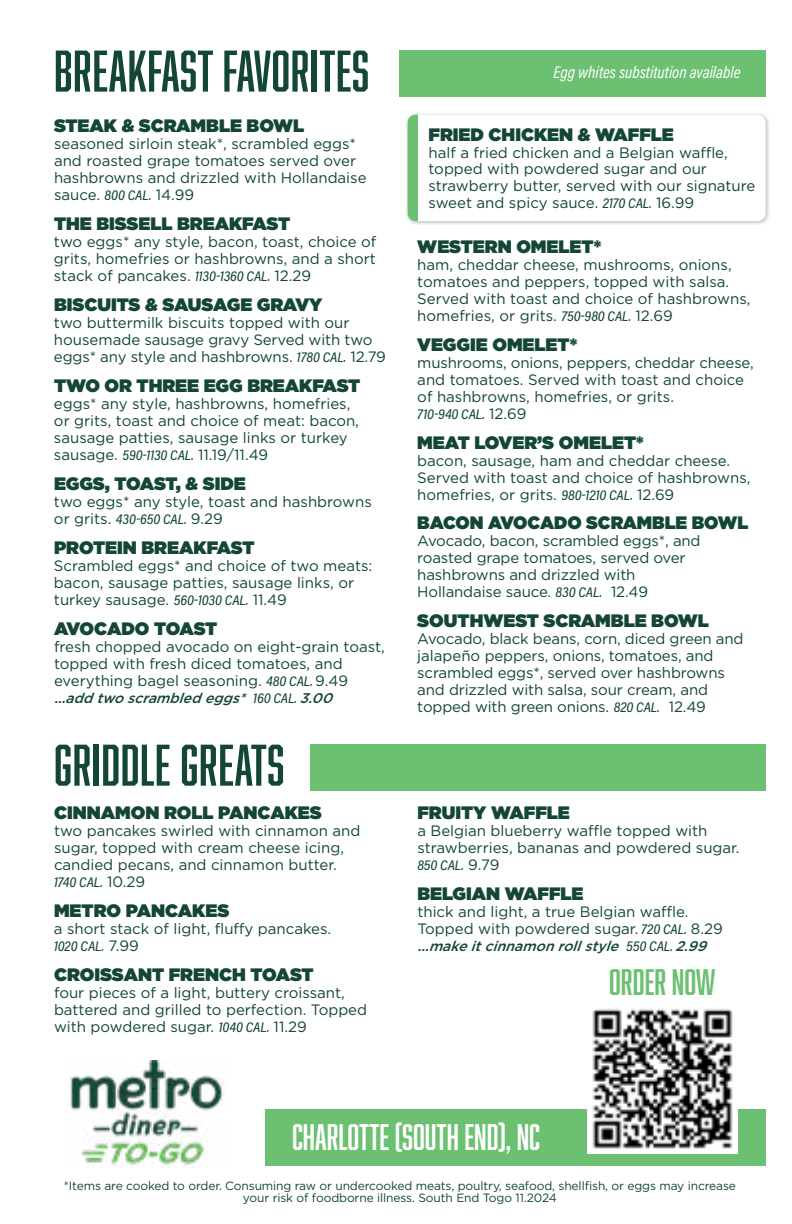
<style>
.page{position:relative;width:792px;height:1224px;background:#fff}
.page>*{position:absolute;margin:0;border:0;box-sizing:border-box;transform-origin:0 0}
.t1{font:54px "Abolition";letter-spacing:.01em;color:#134633}
.t2{font:34px "Abolition";color:#fff}
.t3{font:34px "Abolition";color:#6cc071}
.t4{font:900 18px "Gotham";color:#134633}
.t5{font:900 18px "Gotham";letter-spacing:-.02em;color:#134633}
.t6{font:17px "Acumin Variable Concept";color:#fff}
.t7{font:15px/17px "Gotham";color:#134633}
.t8{font:italic 500 14px "Gotham";color:#134633}
.t9{font:14px "Acumin Variable Concept";letter-spacing:-.005em;color:#134633}
.t10{font:12px/12px "Gotham";letter-spacing:-.01em;color:#134633;text-align:center}
.s1{font-family:"Acumin Variable Concept";font-size:14px}
.s2{font-family:"Acumin Variable Concept";font-weight:400;font-style:normal}
.s3{font-family:"Gotham";font-size:15px}
</style>
<div class="page">
<div style="left:406px;top:113px;width:364px;height:112px;background:#000;opacity:.25"></div>
<div style="left:408px;top:115px;width:358px;height:106px;background:#fff;border-radius:8px"></div>
<div style="left:408px;top:115px;width:10px;height:106px;background:#6cc071"></div>
<img style="left:66px;top:1061px;width:158px;height:104px">
<div style="left:399px;top:50px;width:367px;height:47px;background:#6cc071"></div>
<div style="left:310px;top:744px;width:456px;height:47px;background:#6cc071"></div>
<div style="left:265px;top:1110px;width:501px;height:56px;background:#6cc071"></div>
<img style="left:587px;top:1009px;width:150px;height:144px">
<h1 class="t1" style="left:54px;top:40px;width:317px">BREAKFAST FAVORITES</h1>
<p class="t4" style="left:54px;top:113px;width:252px">STEAK &amp; SCRAMBLE BOWL</p>
<p class="t7" style="left:54px;top:135px;width:314px">seasoned sirloin steak*, scrambled eggs* and roasted grape tomatoes served over hashbrowns and drizzled with Hollandaise sauce. <span class="s1">800 CAL.</span> 14.99</p>
<p class="t4" style="left:54px;top:211px;width:238px">THE BISSELL BREAKFAST</p>
<p class="t7" style="left:54px;top:233px;width:324px;text-align:justify">two eggs* any style, bacon, toast, choice of grits, homefries or hashbrowns, and a short stack of pancakes. <span class="s1">1130-1360 CAL.</span> 12.29</p>
<p class="t4" style="left:54px;top:292px;width:270px">BISCUITS &amp; SAUSAGE GRAVY</p>
<p class="t7" style="left:54px;top:314px;width:334px">two buttermilk biscuits topped with our housemade sausage gravy Served with two eggs* any style and hashbrowns. <span class="s1">1780 CAL.</span> 12.79</p>
<p class="t4" style="left:54px;top:373px;width:308px">TWO OR THREE EGG BREAKFAST</p>
<p class="t7" style="left:54px;top:395px;width:307px">eggs* any style, hashbrowns, homefries, or grits, toast and choice of meat: bacon, sausage patties, sausage links or turkey sausage. <span class="s1">590-1130 CAL.</span> 11.19/11.49</p>
<p class="t4" style="left:54px;top:471px;width:193px">EGGS, TOAST, &amp; SIDE</p>
<p class="t7" style="left:54px;top:493px;width:319px">two eggs* any style, toast and hashbrowns or grits. <span class="s1">430-650 CAL.</span> 9.29</p>
<p class="t4" style="left:54px;top:535px;width:202px">PROTEIN BREAKFAST</p>
<p class="t7" style="left:54px;top:557px;width:320px">Scrambled eggs* and choice of two meats: bacon, sausage patties, sausage links, or turkey sausage. <span class="s1">560-1030 CAL.</span> 11.49</p>
<p class="t5" style="left:54px;top:616px;width:165px">AVOCADO TOAST</p>
<p class="t7" style="left:54px;top:638px;width:332px">fresh chopped avocado on eight-grain toast, topped with fresh diced tomatoes, and everything bagel seasoning. <span class="s1">480 CAL.</span> 9.49</p>
<p class="t8" style="left:54px;top:689px;width:286px">...addtwoscrambledeggs* <span class="s2">1 6 0 C A L .</span> 3.00</p>
<h1 class="t1" style="left:54px;top:734px;width:232px">GRIDDLE GREATS</h1>
<p class="t4" style="left:54px;top:800px;width:269px">CINNAMON ROLL PANCAKES</p>
<p class="t7" style="left:54px;top:822px;width:308px">two pancakes swirled with cinnamon and sugar, topped with cream cheese icing, candied pecans, and cinnamon butter.</p>
<p class="t9" style="left:54px;top:872px;width:93px">1740 CAL. <span class="s3">10.29</span></p>
<p class="t4" style="left:54px;top:897px;width:177px">METRO PANCAKES</p>
<p class="t7" style="left:54px;top:920px;width:279px">a short stack of light, fluffy pancakes.</p>
<p class="t9" style="left:54px;top:936px;width:86px">1020 CAL. <span class="s3">7.99</span></p>
<p class="t4" style="left:54px;top:961px;width:261px">CROISSANT FRENCH TOAST</p>
<p class="t7" style="left:54px;top:984px;width:315px">four pieces of a light, buttery croissant, battered and grilled to perfection. Topped with powdered sugar. <span class="s1">1040 CAL.</span> 11.29</p>
<p class="t6" style="left:554px;top:60px;width:189px">Egg whites substitution available</p>
<p class="t4" style="left:428px;top:122px;width:247px">FRIED CHICKEN &amp; WAFFLE</p>
<p class="t7" style="left:428px;top:144px;width:329px">half a fried chicken and a Belgian waffle, topped with powdered sugar and our strawberry butter, served with our signature sweet and spicy sauce. <span class="s1">2170 CAL.</span> 16.99</p>
<p class="t4" style="left:417px;top:233px;width:185px">WESTERN OMELET*</p>
<p class="t7" style="left:417px;top:255px;width:335px">ham, cheddar cheese, mushrooms, onions, tomatoes and peppers, topped with salsa.<br>Served with toast and choice of hashbrowns, homefries, or grits. <span class="s1">750-980 CAL.</span> 12.69</p>
<p class="t4" style="left:417px;top:331px;width:161px">VEGGIE OMELET*</p>
<p class="t7" style="left:417px;top:353px;width:338px">mushrooms, onions, peppers, cheddar cheese, and tomatoes. Served with toast and choice of hashbrowns, homefries, or grits.</p>
<p class="t9" style="left:417px;top:404px;width:111px">710-940 CAL. <span class="s3">12.69</span></p>
<p class="t4" style="left:417px;top:429px;width:228px">MEAT LOVER’S OMELET*</p>
<p class="t7" style="left:417px;top:451px;width:335px">bacon, sausage, ham and cheddar cheese.<br>Served with toast and choice of hashbrowns, homefries, or grits. <span class="s1">980-1210 CAL.</span> 12.69</p>
<p class="t4" style="left:417px;top:510px;width:333px">BACON AVOCADO SCRAMBLE BOWL</p>
<p class="t7" style="left:417px;top:532px;width:285px">Avocado, bacon, scrambled eggs*, and roasted grape tomatoes, served over hashbrowns and drizzled with Hollandaise sauce. <span class="s1">830 CAL.</span> 12.49</p>
<p class="t4" style="left:417px;top:608px;width:293px">SOUTHWEST SCRAMBLE BOWL</p>
<p class="t7" style="left:417px;top:630px;width:328px">Avocado, black beans, corn, diced green and jalapeño peppers, onions, tomatoes, and scrambled eggs*, served over hashbrowns and drizzled with salsa, sour cream, and topped with green onions. <span class="s1">820 CAL.</span> 12.49</p>
<p class="t4" style="left:417px;top:800px;width:154px">FRUITY WAFFLE</p>
<p class="t7" style="left:417px;top:822px;width:324px">a Belgian blueberry waffle topped with strawberries, bananas and powdered sugar.</p>
<p class="t9" style="left:417px;top:855px;width:84px">850 CAL. <span class="s3">9.79</span></p>
<p class="t4" style="left:417px;top:880px;width:168px">BELGIAN WAFFLE</p>
<p class="t7" style="left:417px;top:903px;width:307px">thick and light, a true Belgian waffle.<br>Topped with powdered sugar. <span class="s1">720 CAL.</span> 8.29</p>
<p class="t8" style="left:417px;top:937px;width:296px">...makeitcinnamonrollstyle <span class="s2">5 5 0 C A L .</span> 2.99</p>
<h2 class="t3" style="left:609px;top:962px;width:108px">ORDER NOW</h2>
<h2 class="t2" style="left:292px;top:1117px;width:250px">CHARLOTTE (SOUTH END), NC</h2>
<p class="t10" style="left:64px;top:1180px;width:674px">*Items are cooked to order. Consuming raw or undercooked meats, poultry, seafood, shellfish, or eggs may increase your risk of foodborne illness. South End Togo 11.2024</p>
</div>
